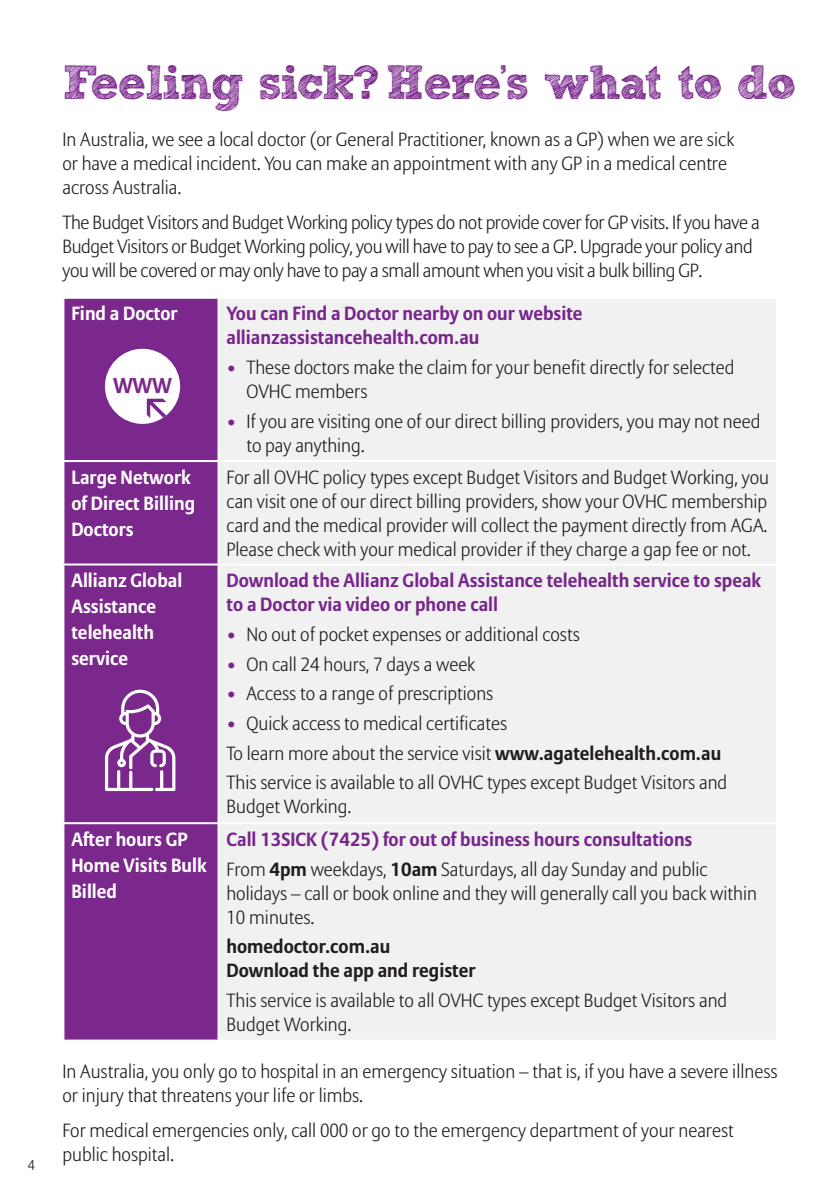
<style>
.page{position:relative;width:840px;height:1191px;background:#fff}
.page>*{position:absolute;margin:0;border:0;box-sizing:border-box;transform-origin:0 0}
.t1{font:700 48px "freeversion Sketch Block";letter-spacing:-.03em;color:#7b288c}
.t2{font:700 21.4px "Allianz Sans";color:#7b288c}
.t3{font:300 19px/24px "Allianz Sans";color:#211d1e}
.t4{font:300 19px/24px "Allianz Sans";color:#241f1f}
.t5{font:700 19px/24px "Allianz Sans";color:#77268b}
.t6{font:300 19px/24px "Allianz Sans";letter-spacing:-.02em;color:#241f1f}
.t7{font:700 19px/26px "Allianz Sans";color:#fff}
.t8{font:700 19px/24px "Allianz Sans";color:#211d1e}
.t9{font:300 14px "Allianz Sans";color:#241f1f}
.s1{font-family:"Sketch Rockwell";font-weight:400}
.s2{color:#77268b}
.s3{font-weight:700}
.s4{font-weight:300;color:#211d1e}
.s5{color:#211d1e}
</style>
<div class="page">
<div style="left:64px;top:299px;width:153px;height:740px;background:#7b288c"></div>
<div style="left:220px;top:299px;width:555px;height:740px;background:#f2f1f1"></div>
<hr style="left:62px;top:460px;width:156px;height:2px;background:#fff">
<hr style="left:218px;top:460px;width:559px;height:2px;background:#fff">
<hr style="left:62px;top:563px;width:156px;height:2px;background:#fff">
<hr style="left:218px;top:563px;width:559px;height:2px;background:#fff">
<hr style="left:62px;top:822px;width:156px;height:2px;background:#fff">
<hr style="left:218px;top:822px;width:559px;height:2px;background:#fff">
<div style="left:105px;top:349px;width:75px;height:75px;background:#fff;border-radius:50%"></div>
<svg style="left:147px;top:399px;width:20px;height:20px"></svg>
<svg style="left:105px;top:689px;width:70px;height:102px"></svg>
<p class="t9" style="left:28px;top:1156px;width:8px">4</p>
<h1 class="t1" style="left:62px;top:65px;width:734px">Feeling sick<span class="s1">?</span> Here<span class="s1">'</span>s what to do</h1>
<p class="t4" style="left:62px;top:127px;width:673px">In Australia, we see a local doctor (or General Practitioner, known as a GP) when we are sick or have a medical incident. You can make an appointment with any GP in a medical centre across Australia.</p>
<p class="t6" style="left:62px;top:210px;width:698px">The Budget Visitors and Budget Working policy types do not provide cover for GP visits. If you have a<br>Budget Visitors or Budget Working policy, you will have to pay to see a GP. Upgrade your policy and you will be covered or may only have to pay a small amount when you visit a bulk billing GP.</p>
<p class="t7" style="left:71px;top:300px;width:108px">Find a Doctor</p>
<p class="t5" style="left:226px;top:301px;width:357px">You can Find a Doctor nearby on our website allianzassistancehealth.com.au</p>
<p class="t3" style="left:246px;top:355px;width:489px;text-indent:-20px"><span class="s2">•</span> These doctors make the claim for your benefit directly for selected<br>OVHC members</p>
<p class="t3" style="left:246px;top:409px;width:515px;text-indent:-20px"><span class="s2">•</span> If you are visiting one of our direct billing providers, you may not need to pay anything.</p>
<p class="t7" style="left:71px;top:464px;width:125px">Large Network of Direct Billing<br>Doctors</p>
<p class="t3" style="left:226px;top:465px;width:543px;text-align:justify">For all OVHC policy types except Budget Visitors and Budget Working, you can visit one of our direct billing providers, show your OVHC membership card and the medical provider will collect the payment directly from AGA.<br>Please check with your medical provider if they charge a gap fee or not.</p>
<p class="t7" style="left:71px;top:567px;width:112px">Allianz Global<br>Assistance telehealth service</p>
<p class="t5" style="left:226px;top:568px;width:535px">Download the Allianz Global Assistance telehealth service to speak to a Doctor via video or phone call</p>
<p class="t2" style="left:113px;top:373px;width:60px">WWW</p>
<p class="t3" style="left:226px;top:622px;width:355px"><span class="s2">•</span> No out of pocket expenses or additional costs</p>
<p class="t3" style="left:226px;top:651px;width:250px"><span class="s2">•</span> On call 24 hours, 7 days a week</p>
<p class="t3" style="left:226px;top:681px;width:268px"><span class="s2">•</span> Access to a range of prescriptions</p>
<p class="t3" style="left:226px;top:708px;width:502px;line-height:29.6px"><span class="s2">•</span> Quick access to medical certificates<br>To learn more about the service visit <span class="s3">www.agatelehealth.com.au<br></span>This service is available to all OVHC types except Budget Visitors and</p>
<p class="t3" style="left:226px;top:794px;width:126px">Budget Working.</p>
<p class="t7" style="left:71px;top:826px;width:136px">After hours GP<br>Home Visits Bulk<br>Billed</p>
<p class="t5" style="left:226px;top:824px;width:482px;line-height:29.6px">Call 13SICK (7425) for out of business hours consultations<br><span class="s4">From</span> <span class="s5">4pm</span> <span class="s4">weekdays,</span> <span class="s5">10am</span> <span class="s4">Saturdays, all day Sunday and public</span></p>
<p class="t3" style="left:226px;top:880px;width:531px">holidays – call or book online and they will generally call you back within<br>10 minutes.</p>
<p class="t8" style="left:226px;top:934px;width:250px">homedoctor.com.au<br>Download the app and register</p>
<p class="t3" style="left:226px;top:988px;width:502px">This service is available to all OVHC types except Budget Visitors and<br>Budget Working.</p>
<p class="t4" style="left:62px;top:1058px;width:716px">In Australia, you only go to hospital in an emergency situation – that is, if you have a severe illness or injury that threatens your life or limbs.</p>
<p class="t4" style="left:62px;top:1118px;width:672px">For medical emergencies only, call 000 or go to the emergency department of your nearest public hospital.</p>
</div>
